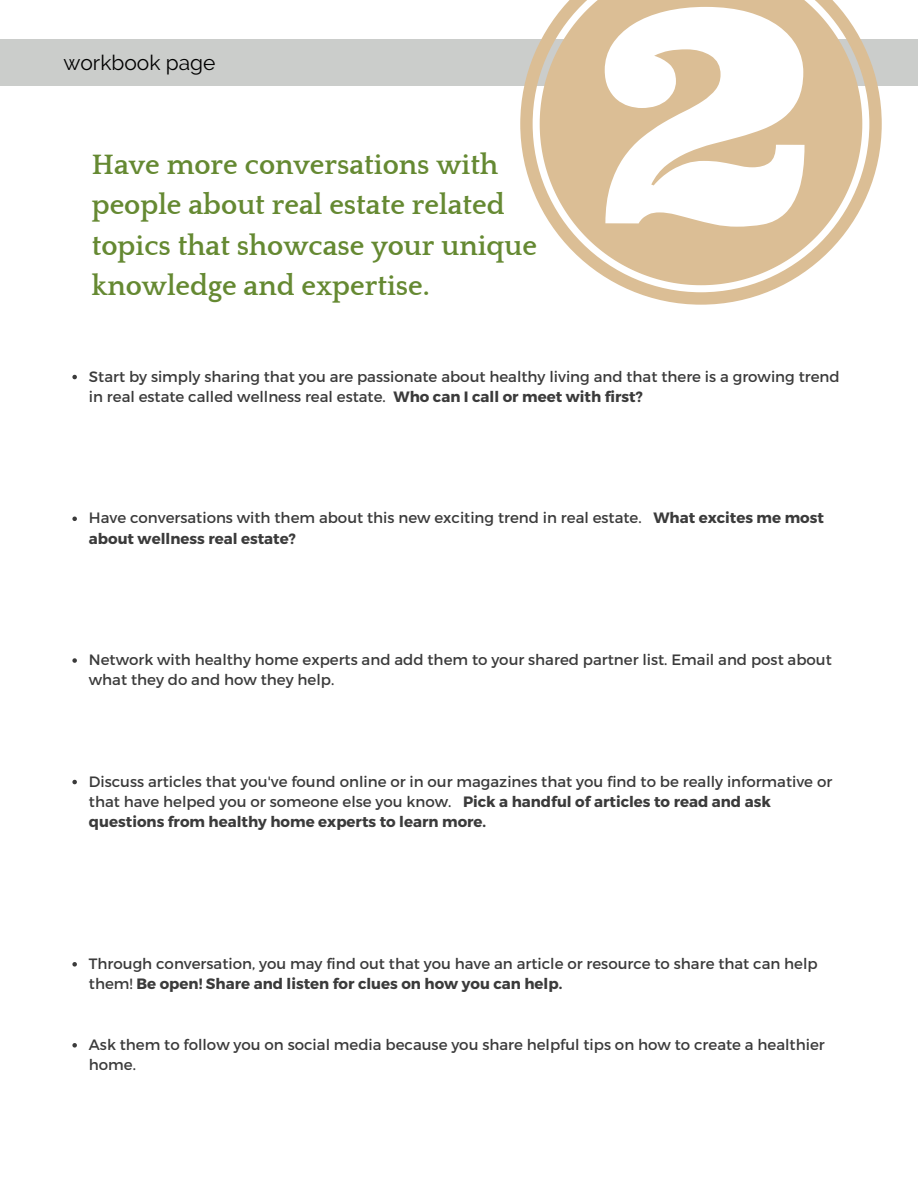
<style>
.page{position:relative;width:918px;height:1188px;background:#fff}
.page>*{position:absolute;margin:0;border:0;box-sizing:border-box;transform-origin:0 0}
.t1{font:700 28.8px/40.5px "Quattrocento";color:#658932}
.t2{font:21px "Raleway";color:#000}
.t3{font:15px/20.2px "Montserrat";color:#3b3b3b}
.s1{font-weight:700}
</style>
<div class="page">
<div style="left:0;top:39px;width:918px;height:47px;background:#cbcdcb"></div>
<svg style="left:72px;top:375px;width:5px;height:4px"></svg>
<svg style="left:72px;top:517px;width:5px;height:4px"></svg>
<svg style="left:72px;top:658px;width:5px;height:5px"></svg>
<svg style="left:72px;top:780px;width:5px;height:4px"></svg>
<svg style="left:72px;top:962px;width:5px;height:5px"></svg>
<svg style="left:72px;top:1043px;width:5px;height:5px"></svg>
<svg style="left:520px;top:0;width:361px;height:304px;fill:#dbbe95"></svg>
<svg style="left:605px;top:7px;width:200px;height:220px"></svg>
<p class="t2" style="left:63px;top:50px;width:154px">workbook page</p>
<p class="t1" style="left:92px;top:145px;width:447px">Have more conversations with people about real estate related topics that showcase your unique knowledge and expertise.</p>
<p class="t3" style="left:89px;top:365px;width:752px">Start by simply sharing that you are passionate about healthy living and that there is a growing trend in real estate called wellness real estate. <span class="s1">Who can I call or meet with first?</span></p>
<p class="t3" style="left:89px;top:507px;width:737px">Have conversations with them about this new exciting trend in real estate. <span class="s1">What excites me most about wellness real estate?</span></p>
<p class="t3" style="left:89px;top:649px;width:744px">Network with healthy home experts and add them to your shared partner list. Email and post about what they do and how they help.</p>
<p class="t3" style="left:89px;top:770px;width:745px">Discuss articles that you've found online or in our magazines that you find to be really informative or that have helped you or someone else you know. <span class="s1">Pick a handful of articles to read and ask questions from healthy home experts to learn more.</span></p>
<p class="t3" style="left:89px;top:953px;width:730px">Through conversation, you may find out that you have an article or resource to share that can help them! <span class="s1">Be open! Share and listen for clues on how you can help.</span></p>
<p class="t3" style="left:89px;top:1034px;width:737px">Ask them to follow you on social media because you share helpful tips on how to create a healthier home.</p>
</div>
